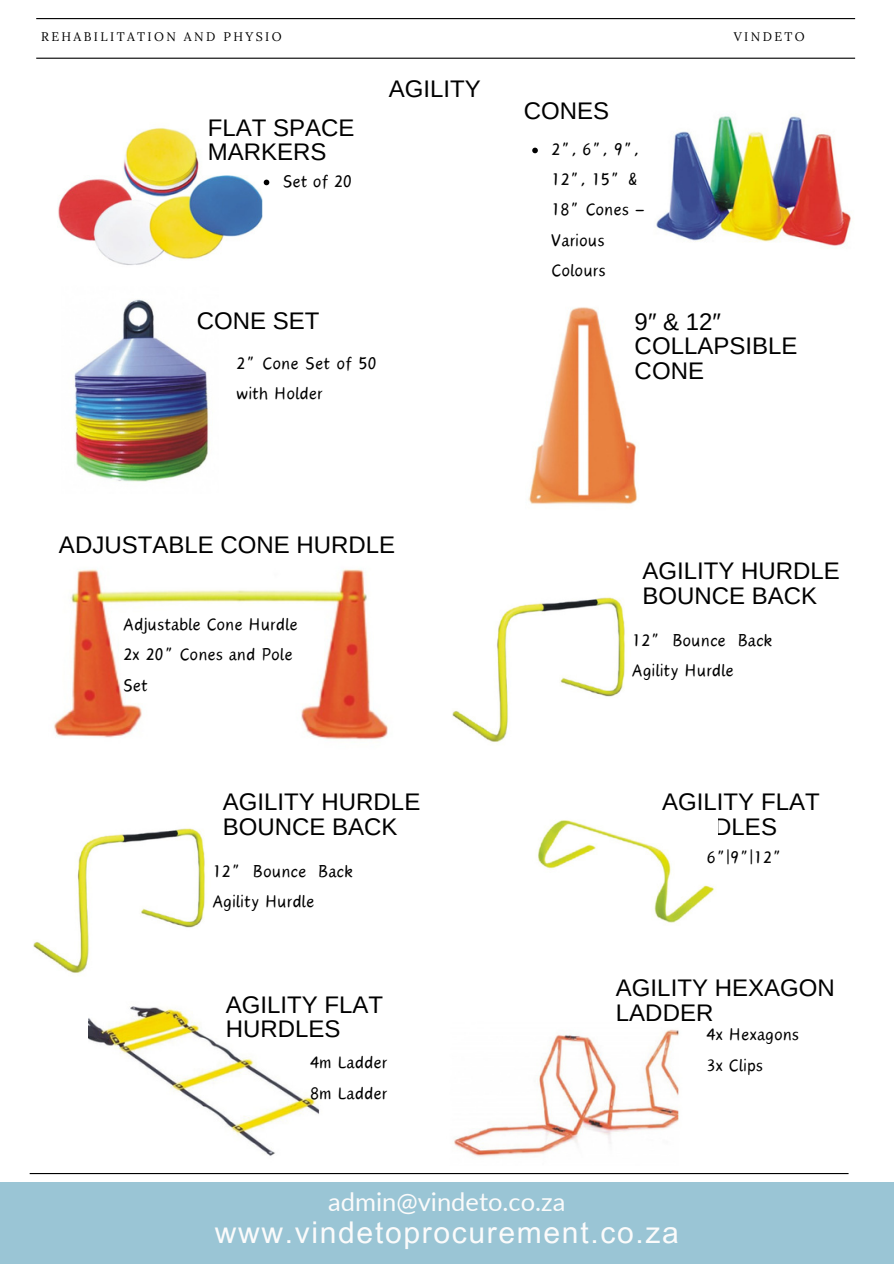
<style>
.page{position:relative;width:894px;height:1264px;background:#fff}
.page>*{position:absolute;margin:0;border:0;box-sizing:border-box;transform-origin:0 0}
.t1{font:30px "Arial MT Pro";letter-spacing:.055em;color:#fbfbfb}
.t2{font:25.5px "Lato";color:#fbfbfb}
.t3{font:24px/24.8px "Arimo";color:#000}
.t4{font:21.75px/30.3px "Canva Wander World";color:#000}
.t5{font:12.45px "Lora";letter-spacing:.19em;color:#000}
</style>
<div class="page">
<hr style="left:36px;top:18px;width:818px;height:1px;background:#000">
<hr style="left:36px;top:58px;width:818px;height:1px;background:#000">
<hr style="left:30px;top:1172px;width:818px;height:2px;background:#000">
<div style="left:0;top:1181px;width:893px;height:82px;background:#9ac5d5"></div>
<img style="left:656px;top:116px;width:195px;height:130px">
<svg style="left:532px;top:148px;width:5px;height:5px"></svg>
<img style="left:58px;top:127px;width:204px;height:138px">
<svg style="left:263px;top:180px;width:6px;height:5px"></svg>
<img style="left:452px;top:597px;width:173px;height:146px">
<img style="left:73px;top:299px;width:136px;height:183px">
<img style="left:33px;top:828px;width:172px;height:146px">
<img style="left:538px;top:820px;width:177px;height:103px">
<img style="left:528px;top:307px;width:110px;height:197px">
<img style="left:88px;top:1006px;width:232px;height:150px">
<img style="left:54px;top:569px;width:334px;height:171px">
<img style="left:454px;top:1029px;width:225px;height:128px">
<h4 class="t5" style="left:41px;top:28px;width:242px">REHABILITATION AND PHYSIO</h4>
<h2 class="t5" style="left:733px;top:28px;width:72px">VINDETO</h2>
<p class="t3" style="left:389px;top:76px;width:93px">AGILITY</p>
<h2 class="t3" style="left:208px;top:115px;width:148px">FLAT SPACE<br>MARKERS</h2>
<p class="t4" style="left:283px;top:166px;width:71px">Set of 20</p>
<p class="t3" style="left:197px;top:308px;width:124px">CONE SET</p>
<h2 class="t4" style="left:236px;top:348px;width:142px">2″ Cone Set of 50 with Holder</h2>
<h4 class="t3" style="left:59px;top:532px;width:337px">ADJUSTABLE CONE HURDLE</h4>
<h2 class="t4" style="left:123px;top:609px;width:176px">Adjustable Cone Hurdle<br>2x 20″ Cones and Pole<br>Set</h2>
<h2 class="t3" style="left:223px;top:789px;width:199px">AGILITY HURDLE<br>BOUNCE BACK</h2>
<h4 class="t4" style="left:212px;top:856px;width:142px">12″ Bounce Back<br>Agility Hurdle</h4>
<h2 class="t3" style="left:226px;top:991px;width:159px">AGILITY FLAT<br>HURDLES</h2>
<h2 class="t3" style="left:523px;top:98px;width:87px">CONES</h2>
<p class="t4" style="left:551px;top:134px;width:96px">2″, 6″, 9″,<br>12″, 15″ &amp;<br>18″ Cones –<br>Various<br>Colours</p>
<h2 class="t3" style="left:634px;top:309px;width:164px">9″ &amp; 12″<br>COLLAPSIBLE<br>CONE</h2>
<p class="t3" style="left:642px;top:558px;width:199px">AGILITY HURDLE<br>BOUNCE BACK</p>
<h2 class="t4" style="left:631px;top:625px;width:142px">12″ Bounce Back<br>Agility Hurdle</h2>
<p class="t3" style="left:662px;top:789px;width:159px">AGILITY FLAT<br>HURDLES</p>
<h4 class="t4" style="left:706px;top:842px;width:77px">6″|9″|12″</h4>
<h4 class="t3" style="left:615px;top:975px;width:220px">AGILITY HEXAGON<br>LADDER</h4>
<h3 class="t4" style="left:706px;top:1019px;width:94px">4x Hexagons</h3>
<h1 class="t4" style="left:310px;top:1047px;width:79px">4m Ladder</h1>
<h3 class="t4" style="left:706px;top:1049px;width:58px">3x Clips</h3>
<h1 class="t4" style="left:310px;top:1077px;width:79px">8m Ladder</h1>
<p class="t2" style="left:328px;top:1185px;width:239px">admin@vindeto.co.za</p>
<p class="t1" style="left:215px;top:1221px;width:465px">www.vindetoprocurement.co.za</p>
</div>
